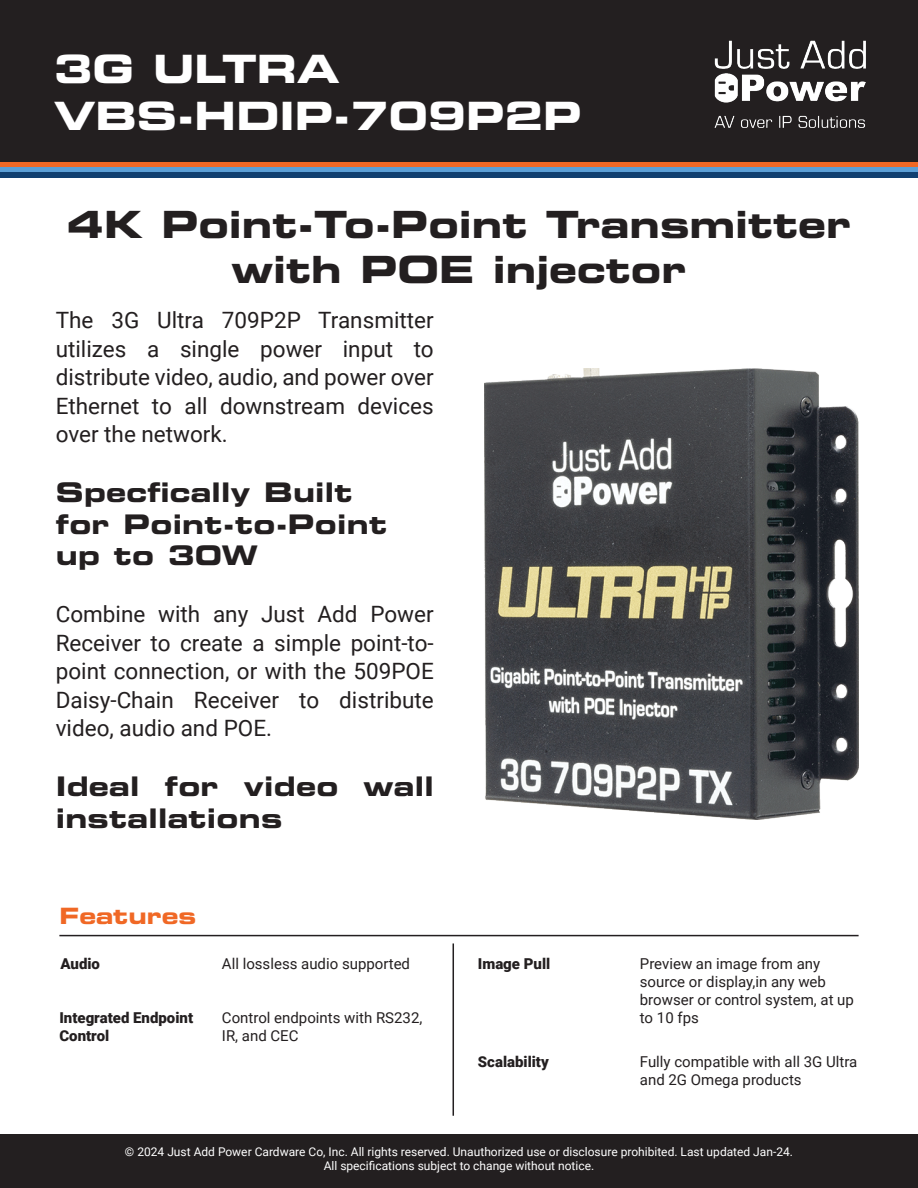
<style>
.page{position:relative;width:918px;height:1188px;background:#fff}
.page>*{position:absolute;margin:0;border:0;box-sizing:border-box;transform-origin:0 0}
.t1{font:39px "Eurostile LT Std Bold Ex 2";color:#fff}
.t2{font:37.5px "Eurostile LT Std Bold Ex 2";color:#231f20}
.t3{font:27px/31.5px "Eurostile LT Std Bold Ex 2";letter-spacing:.01em;color:#231f20}
.t4{font:22.5px/28.5px "Roboto";color:#231f20;text-align:justify}
.t5{font:22.5px "Eurostile LT Std Bold Ex 2";color:#f06825}
.t6{font:15px/18px "Roboto";color:#231f20}
.t7{font:900 15px "Roboto";color:#231f20}
.t8{font:12px "Roboto";color:#fff}
</style>
<div class="page">
<div style="left:0;top:162px;width:918px;height:5px;background:#f06825"></div>
<div style="left:0;top:0;width:918px;height:162px;background:#231f20"></div>
<div style="left:0;top:167px;width:918px;height:5px;background:#5c9fd6"></div>
<div style="left:0;top:172px;width:918px;height:6px;background:#113f70"></div>
<div style="left:0;top:1134px;width:918px;height:54px;background:#231f20"></div>
<hr style="left:59px;top:935px;width:800px;height:1px;background:#231f20">
<hr style="left:453px;top:943px;width:1px;height:173px;background:#231f20">
<img style="left:484px;top:369px;width:375px;height:450px">
<img style="left:714px;top:40px;width:152px;height:88px">
<p class="t1" style="left:54px;top:42px;width:287px">3G ULTRA</p>
<p class="t1" style="left:54px;top:89px;width:529px">VBS-HDIP-709P2P</p>
<p class="t2" style="left:67px;top:198px;width:786px">4K Point-To-Point Transmitter</p>
<p class="t2" style="left:232px;top:243px;width:456px">with POE injector</p>
<p class="t4" style="left:56px;top:305px;width:380px">The 3G Ultra 709P2P Transmitter utilizes a single power input to distribute video, audio, and power over Ethernet to all downstream devices over the network.</p>
<p class="t3" style="left:56px;top:476px;width:298px">Specfically Built</p>
<p class="t3" style="left:56px;top:508px;width:333px">for Point-to-Point</p>
<p class="t3" style="left:56px;top:539px;width:204px">up to 30W</p>
<p class="t4" style="left:56px;top:599px;width:380px">Combine with any Just Add Power Receiver to create a simple point-to&shy;point connection, or with the 509POE Daisy-Chain Receiver to distribute video, audio and POE.</p>
<p class="t3" style="left:56px;top:770px;width:380px">Ideal for video wall installations</p>
<p class="t5" style="left:59px;top:900px;width:138px">Features</p>
<p class="t7" style="left:60px;top:953px;width:41px">Audio</p>
<p class="t6" style="left:222px;top:954px;width:190px">All lossless audio supported</p>
<p class="t7" style="left:59px;top:1007px;width:135px">Integrated Endpoint</p>
<p class="t7" style="left:59px;top:1025px;width:51px">Control</p>
<p class="t6" style="left:222px;top:1008px;width:202px">Control endpoints with RS232,<br>IR, and CEC</p>
<p class="t7" style="left:478px;top:953px;width:74px">Image Pull</p>
<p class="t6" style="left:640px;top:954px;width:216px">Preview an image from any source or display,in any web browser or control system, at up to 10 fps</p>
<p class="t7" style="left:478px;top:1051px;width:72px">Scalability</p>
<p class="t6" style="left:640px;top:1052px;width:219px">Fully compatible with all 3G Ultra and 2G Omega products</p>
<p class="t8" style="left:125px;top:1143px;width:670px">© 2024 Just Add Power Cardware Co, Inc. All rights reserved. Unauthorized use or disclosure prohibited. Last updated Jan-24.</p>
<p class="t8" style="left:324px;top:1157px;width:272px">All specifications subject to change without notice.</p>
</div>
